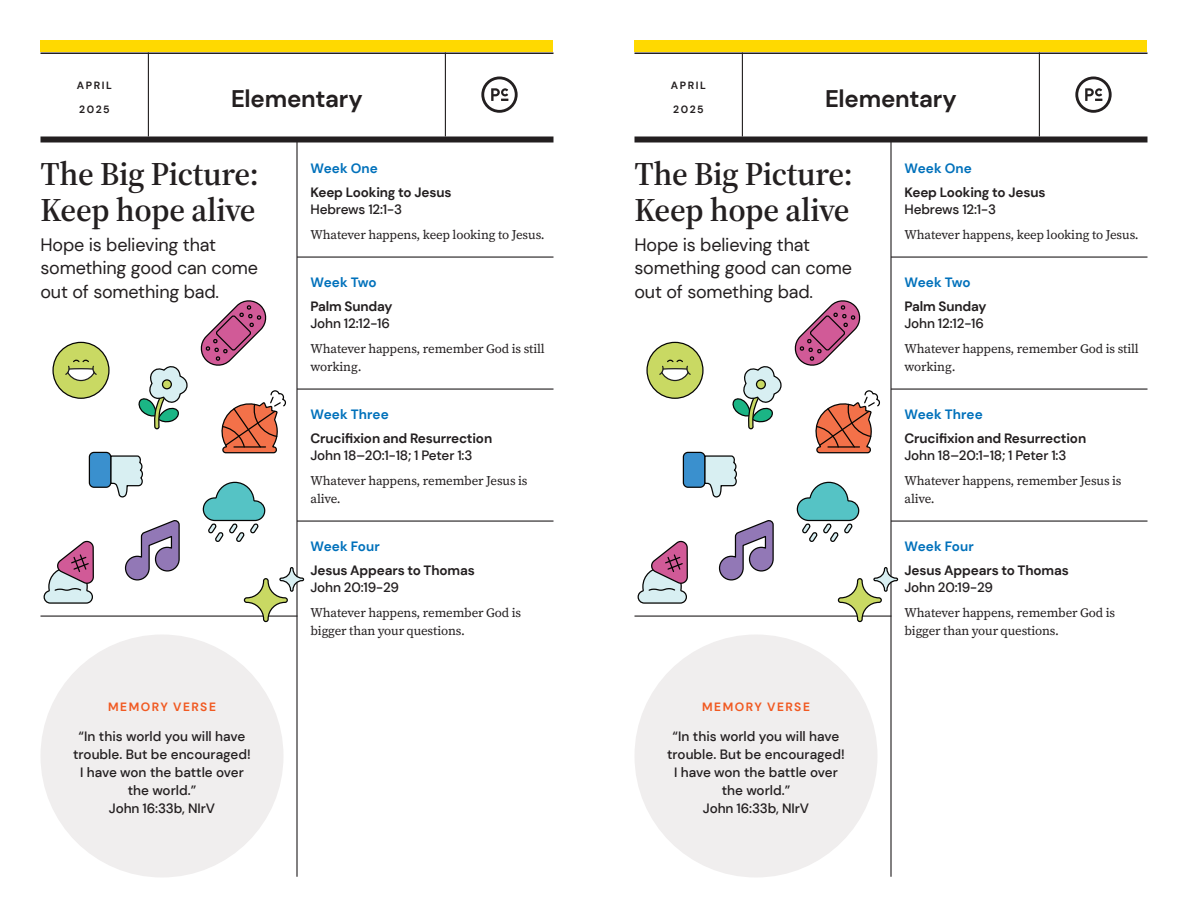
<style>
.page{position:relative;width:1188px;height:918px;background:#fff}
.page>*{position:absolute;margin:0;border:0;box-sizing:border-box;transform-origin:0 0}
.t1{font:600 33px/36px "Source Serif 448 pt";letter-spacing:-.01em;color:#231f20}
.t2{font:700 24px "DM Sans";letter-spacing:-.01em;color:#231f20}
.t3{font:18px/24px "DM Sans";letter-spacing:-.01em;color:#231f20}
.t4{font:500 13.5px/18px "DM Sans";letter-spacing:-.01em;color:#231f20;text-align:center}
.t5{font:700 13.5px "DM Sans";letter-spacing:-.01em;color:#231f20}
.t6{font:700 13.5px "DM Sans";letter-spacing:.005em;color:#0071bb}
.t7{font:12.75px/18px "Source Serif 418 pt";letter-spacing:-.01em;color:#231f20}
.t8{font:700 12px "DM Sans";letter-spacing:.125em;color:#f15921}
.t9{font:700 10.5px "DM Sans";letter-spacing:.15em;color:#231f20}
</style>
<div class="page">
<hr style="left:148px;top:52px;width:1px;height:84px;background:#231f20">
<hr style="left:742px;top:52px;width:1px;height:84px;background:#231f20">
<hr style="left:445px;top:52px;width:1px;height:84px;background:#231f20">
<hr style="left:1039px;top:52px;width:1px;height:84px;background:#231f20">
<hr style="left:40px;top:52px;width:514px;height:2px;background:#231f20">
<hr style="left:634px;top:52px;width:514px;height:2px;background:#231f20">
<div style="left:40px;top:136px;width:514px;height:6px;background:#231f20"></div>
<div style="left:634px;top:136px;width:514px;height:6px;background:#231f20"></div>
<div style="left:40px;top:40px;width:514px;height:12px;background:#ffd900"></div>
<div style="left:634px;top:40px;width:514px;height:12px;background:#ffd900"></div>
<svg style="left:481px;top:77px;width:37px;height:36px"></svg>
<svg style="left:1075px;top:77px;width:37px;height:36px"></svg>
<div style="left:40px;top:634px;width:244px;height:244px;background:#f0eeee;border-radius:50%"></div>
<div style="left:634px;top:634px;width:244px;height:244px;background:#f0eeee;border-radius:50%"></div>
<hr style="left:40px;top:616px;width:257px;height:1px;background:#231f20">
<hr style="left:634px;top:616px;width:257px;height:1px;background:#231f20">
<hr style="left:297px;top:256px;width:257px;height:2px;background:#231f20">
<hr style="left:297px;top:388px;width:257px;height:2px;background:#231f20">
<hr style="left:297px;top:520px;width:257px;height:2px;background:#231f20">
<hr style="left:891px;top:256px;width:257px;height:2px;background:#231f20">
<hr style="left:891px;top:388px;width:257px;height:2px;background:#231f20">
<hr style="left:891px;top:520px;width:257px;height:2px;background:#231f20">
<hr style="left:296px;top:142px;width:2px;height:735px;background:#231f20">
<hr style="left:890px;top:142px;width:2px;height:735px;background:#231f20">
<svg style="left:203px;top:481px;width:62px;height:61px"></svg>
<svg style="left:200px;top:300px;width:67px;height:66px"></svg>
<svg style="left:110px;top:455px;width:33px;height:43px"></svg>
<div style="left:89px;top:452px;width:22px;height:35px;background:#3a90ce;border-radius:5px"></div>
<div style="left:89px;top:452px;width:22px;height:36px;border:1px solid #050504;border-radius:5px"></div>
<div style="left:53px;top:342px;width:56px;height:56px;background:#c9d963;border-radius:50%"></div>
<svg style="left:244px;top:566px;width:61px;height:57px"></svg>
<svg style="left:138px;top:366px;width:50px;height:64px"></svg>
<div style="left:163px;top:380px;width:8px;height:9px;background:#c9d963;border-radius:50%"></div>
<div style="left:162px;top:379px;width:10px;height:10px;border:1px solid #050504;border-radius:50%"></div>
<svg style="left:124px;top:520px;width:56px;height:61px"></svg>
<svg style="left:221px;top:390px;width:65px;height:64px"></svg>
<svg style="left:43px;top:341px;width:55px;height:263px"></svg>
<svg style="left:797px;top:481px;width:62px;height:61px"></svg>
<svg style="left:794px;top:300px;width:67px;height:66px"></svg>
<svg style="left:704px;top:455px;width:33px;height:43px"></svg>
<div style="left:683px;top:452px;width:22px;height:35px;background:#3a90ce;border-radius:5px"></div>
<div style="left:683px;top:452px;width:22px;height:36px;border:1px solid #050504;border-radius:5px"></div>
<div style="left:647px;top:342px;width:56px;height:56px;background:#c9d963;border-radius:50%"></div>
<svg style="left:838px;top:566px;width:61px;height:57px"></svg>
<svg style="left:732px;top:366px;width:50px;height:64px"></svg>
<div style="left:757px;top:380px;width:8px;height:9px;background:#c9d963;border-radius:50%"></div>
<div style="left:756px;top:379px;width:10px;height:10px;border:1px solid #050504;border-radius:50%"></div>
<svg style="left:718px;top:520px;width:56px;height:61px"></svg>
<svg style="left:815px;top:390px;width:65px;height:64px"></svg>
<svg style="left:637px;top:341px;width:55px;height:263px"></svg>
<p class="t9" style="left:77px;top:78px;width:37px">APRIL</p>
<p class="t9" style="left:79px;top:102px;width:32px">2025</p>
<h2 class="t2" style="left:231px;top:83px;width:133px">Elementary</h2>
<h1 class="t1" style="left:40px;top:155px;width:220px">The Big Picture:<br>Keep hope alive</h1>
<h3 class="t3" style="left:40px;top:232px;width:219px">Hope is believing that something good can come out of something bad.</h3>
<p class="t8" style="left:108px;top:699px;width:109px">MEMORY VERSE</p>
<p class="t4" style="left:73px;top:727px;width:179px">“In this world you will have trouble. But be encouraged!<br>I have won the battle over the world.”<br>John 16:33b, NIrV</p>
<p class="t6" style="left:310px;top:159px;width:69px">Week One</p>
<p class="t5" style="left:310px;top:183px;width:142px">Keep Looking to Jesus</p>
<p class="t4" style="left:310px;top:201px;width:93px">Hebrews 12:1-3</p>
<p class="t7" style="left:310px;top:225px;width:236px">Whatever happens, keep looking to Jesus.</p>
<p class="t6" style="left:310px;top:273px;width:68px">Week Two</p>
<p class="t5" style="left:310px;top:297px;width:84px">Palm Sunday</p>
<p class="t4" style="left:310px;top:315px;width:81px">John 12:12-16</p>
<p class="t7" style="left:310px;top:339px;width:236px">Whatever happens, remember God is still working.</p>
<p class="t6" style="left:310px;top:405px;width:80px">Week Three</p>
<p class="t5" style="left:310px;top:429px;width:183px">Crucifixion and Resurrection</p>
<p class="t4" style="left:310px;top:447px;width:163px">John 18–20:1-18; 1 Peter 1:3</p>
<p class="t7" style="left:310px;top:471px;width:219px">Whatever happens, remember Jesus is alive.</p>
<p class="t6" style="left:310px;top:537px;width:71px">Week Four</p>
<p class="t5" style="left:310px;top:561px;width:166px">Jesus Appears to Thomas</p>
<p class="t4" style="left:310px;top:579px;width:90px">John 20:19-29</p>
<p class="t7" style="left:310px;top:603px;width:212px">Whatever happens, remember God is bigger than your questions.</p>
<p class="t9" style="left:671px;top:78px;width:37px">APRIL</p>
<p class="t9" style="left:673px;top:102px;width:32px">2025</p>
<h2 class="t2" style="left:825px;top:83px;width:133px">Elementary</h2>
<h1 class="t1" style="left:634px;top:155px;width:220px">The Big Picture:<br>Keep hope alive</h1>
<h3 class="t3" style="left:634px;top:232px;width:219px">Hope is believing that something good can come out of something bad.</h3>
<p class="t8" style="left:702px;top:699px;width:109px">MEMORY VERSE</p>
<p class="t4" style="left:667px;top:727px;width:179px">“In this world you will have trouble. But be encouraged!<br>I have won the battle over the world.”<br>John 16:33b, NIrV</p>
<p class="t6" style="left:904px;top:159px;width:69px">Week One</p>
<p class="t5" style="left:904px;top:183px;width:142px">Keep Looking to Jesus</p>
<p class="t4" style="left:904px;top:201px;width:93px">Hebrews 12:1-3</p>
<p class="t7" style="left:904px;top:225px;width:236px">Whatever happens, keep looking to Jesus.</p>
<p class="t6" style="left:904px;top:273px;width:68px">Week Two</p>
<p class="t5" style="left:904px;top:297px;width:84px">Palm Sunday</p>
<p class="t4" style="left:904px;top:315px;width:81px">John 12:12-16</p>
<p class="t7" style="left:904px;top:339px;width:236px">Whatever happens, remember God is still working.</p>
<p class="t6" style="left:904px;top:405px;width:80px">Week Three</p>
<p class="t5" style="left:904px;top:429px;width:183px">Crucifixion and Resurrection</p>
<p class="t4" style="left:904px;top:447px;width:163px">John 18–20:1-18; 1 Peter 1:3</p>
<p class="t7" style="left:904px;top:471px;width:219px">Whatever happens, remember Jesus is alive.</p>
<p class="t6" style="left:904px;top:537px;width:71px">Week Four</p>
<p class="t5" style="left:904px;top:561px;width:166px">Jesus Appears to Thomas</p>
<p class="t4" style="left:904px;top:579px;width:90px">John 20:19-29</p>
<p class="t7" style="left:904px;top:603px;width:212px">Whatever happens, remember God is bigger than your questions.</p>
</div>
